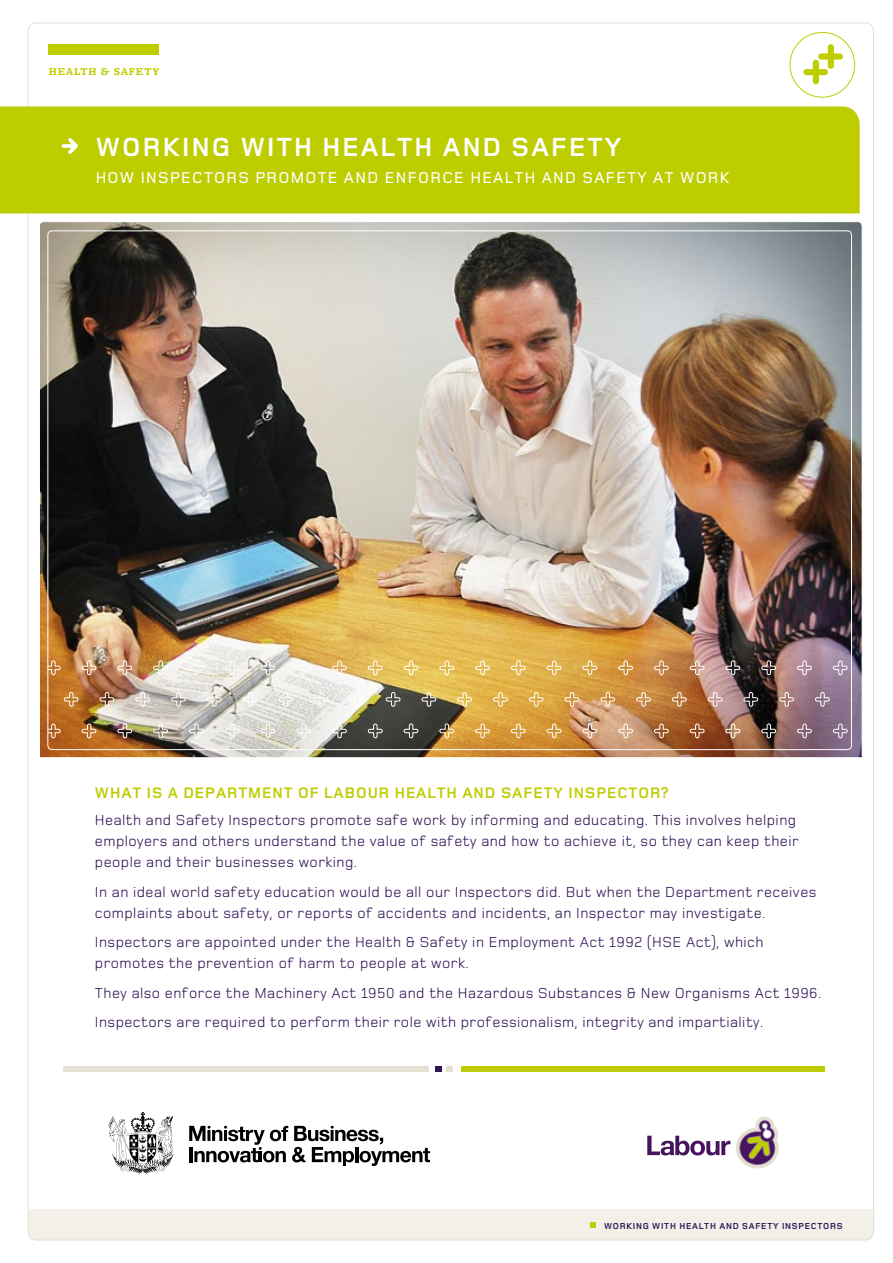
<style>
.page{position:relative;width:893px;height:1263px;background:#fff}
.page>*{position:absolute;margin:0;border:0;box-sizing:border-box;transform-origin:0 0}
.t1{font:700 27.15px "Foundry Monoline";letter-spacing:.08em;color:#fff}
.t2{font:500 16.2px "Foundry Monoline";letter-spacing:.08em;color:#fff}
.t3{font:700 15.75px "Foundry Monoline";letter-spacing:.06em;color:#bdcd00}
.t4{font:15px/21px "Foundry Monoline";letter-spacing:.03em;color:#2f1354}
.t5{font:900 10.5px "Egyptienne F";letter-spacing:.06em;color:#bdcd00}
.t6{font:700 9px "Foundry Monoline";letter-spacing:.08em;color:#2f1354}
</style>
<div class="page">
<div style="left:28px;top:1209px;width:846px;height:31px;background:#f2f0e8"></div>
<svg style="left:590px;top:1223px;width:5px;height:5px"></svg>
<div style="left:0;top:106px;width:860px;height:107px;background:#bdcd00"></div>
<div style="left:462px;top:1066px;width:363px;height:5px;background:#bdcd00"></div>
<div style="left:63px;top:1066px;width:366px;height:5px;background:#e4e1d2"></div>
<svg style="left:435px;top:1066px;width:17px;height:5px"></svg>
<svg style="left:61px;top:138px;width:17px;height:16px"></svg>
<div style="left:49px;top:44px;width:110px;height:11px;background:#bdcd00"></div>
<img style="left:41px;top:223px;width:819px;height:534px">
<svg style="left:49px;top:724px;width:12px;height:14px"></svg>
<svg style="left:261px;top:724px;width:14px;height:14px"></svg>
<svg style="left:332px;top:724px;width:15px;height:14px"></svg>
<svg style="left:690px;top:724px;width:14px;height:14px"></svg>
<svg style="left:833px;top:724px;width:14px;height:14px"></svg>
<svg style="left:82px;top:660px;width:14px;height:15px"></svg>
<svg style="left:189px;top:660px;width:15px;height:15px"></svg>
<svg style="left:225px;top:660px;width:14px;height:15px"></svg>
<svg style="left:350px;top:692px;width:15px;height:15px"></svg>
<svg style="left:386px;top:692px;width:14px;height:15px"></svg>
<svg style="left:457px;top:692px;width:15px;height:15px"></svg>
<svg style="left:672px;top:692px;width:15px;height:15px"></svg>
<svg style="left:708px;top:692px;width:14px;height:15px"></svg>
<svg style="left:82px;top:724px;width:14px;height:14px"></svg>
<svg style="left:296px;top:724px;width:15px;height:14px"></svg>
<svg style="left:404px;top:724px;width:14px;height:14px"></svg>
<svg style="left:439px;top:724px;width:15px;height:14px"></svg>
<svg style="left:547px;top:724px;width:14px;height:14px"></svg>
<svg style="left:726px;top:724px;width:14px;height:14px"></svg>
<svg style="left:153px;top:660px;width:15px;height:15px"></svg>
<svg style="left:261px;top:660px;width:14px;height:15px"></svg>
<svg style="left:332px;top:660px;width:15px;height:15px"></svg>
<svg style="left:475px;top:660px;width:15px;height:15px"></svg>
<svg style="left:618px;top:660px;width:15px;height:15px"></svg>
<svg style="left:654px;top:660px;width:15px;height:15px"></svg>
<svg style="left:726px;top:660px;width:14px;height:15px"></svg>
<svg style="left:64px;top:692px;width:14px;height:15px"></svg>
<svg style="left:100px;top:692px;width:14px;height:15px"></svg>
<svg style="left:171px;top:692px;width:15px;height:15px"></svg>
<svg style="left:207px;top:692px;width:15px;height:15px"></svg>
<svg style="left:529px;top:692px;width:14px;height:15px"></svg>
<svg style="left:779px;top:692px;width:15px;height:15px"></svg>
<svg style="left:118px;top:724px;width:14px;height:14px"></svg>
<svg style="left:153px;top:724px;width:15px;height:14px"></svg>
<svg style="left:189px;top:724px;width:15px;height:14px"></svg>
<svg style="left:225px;top:724px;width:14px;height:14px"></svg>
<svg style="left:368px;top:724px;width:14px;height:14px"></svg>
<svg style="left:475px;top:724px;width:15px;height:14px"></svg>
<svg style="left:511px;top:724px;width:15px;height:14px"></svg>
<svg style="left:583px;top:724px;width:14px;height:14px"></svg>
<svg style="left:618px;top:724px;width:15px;height:14px"></svg>
<svg style="left:654px;top:724px;width:15px;height:14px"></svg>
<svg style="left:761px;top:724px;width:15px;height:14px"></svg>
<svg style="left:797px;top:724px;width:15px;height:14px"></svg>
<svg style="left:49px;top:660px;width:12px;height:15px"></svg>
<svg style="left:118px;top:660px;width:14px;height:15px"></svg>
<svg style="left:296px;top:660px;width:15px;height:15px"></svg>
<svg style="left:368px;top:660px;width:14px;height:15px"></svg>
<svg style="left:404px;top:660px;width:14px;height:15px"></svg>
<svg style="left:439px;top:660px;width:15px;height:15px"></svg>
<svg style="left:511px;top:660px;width:15px;height:15px"></svg>
<svg style="left:547px;top:660px;width:14px;height:15px"></svg>
<svg style="left:583px;top:660px;width:14px;height:15px"></svg>
<svg style="left:690px;top:660px;width:14px;height:15px"></svg>
<svg style="left:761px;top:660px;width:15px;height:15px"></svg>
<svg style="left:797px;top:660px;width:15px;height:15px"></svg>
<svg style="left:833px;top:660px;width:14px;height:15px"></svg>
<svg style="left:135px;top:692px;width:15px;height:15px"></svg>
<svg style="left:243px;top:692px;width:14px;height:15px"></svg>
<svg style="left:278px;top:692px;width:15px;height:15px"></svg>
<svg style="left:314px;top:692px;width:15px;height:15px"></svg>
<svg style="left:422px;top:692px;width:14px;height:15px"></svg>
<svg style="left:493px;top:692px;width:15px;height:15px"></svg>
<svg style="left:565px;top:692px;width:14px;height:15px"></svg>
<svg style="left:600px;top:692px;width:15px;height:15px"></svg>
<svg style="left:636px;top:692px;width:15px;height:15px"></svg>
<svg style="left:743px;top:692px;width:15px;height:15px"></svg>
<svg style="left:815px;top:692px;width:15px;height:15px"></svg>
<svg style="left:803px;top:44px;width:40px;height:40px"></svg>
<div style="left:790px;top:32px;width:65px;height:66px;border:1px solid #bdcd00;border-radius:50%"></div>
<svg style="left:189px;top:1126px;width:241px;height:40px"></svg>
<svg style="left:109px;top:1112px;width:65px;height:62px"></svg>
<svg style="left:647px;top:1116px;width:132px;height:53px"></svg>
<p class="t5" style="left:49px;top:66px;width:112px">HEALTH &amp; SAFETY</p>
<h1 class="t1" style="left:96px;top:132px;width:527px">WORKING WITH HEALTH AND SAFETY</h1>
<p class="t2" style="left:96px;top:169px;width:636px">HOW INSPECTORS PROMOTE AND ENFORCE HEALTH AND SAFETY AT WORK</p>
<p class="t3" style="left:95px;top:784px;width:27px">WHAT</p>
<p class="t3" style="left:147px;top:784px;width:60px">IS A DEPART</p>
<p class="t3" style="left:248px;top:784px;width:25px">MENT</p>
<p class="t3" style="left:298px;top:784px;width:119px">OF LABOUR HEALTH</p>
<p class="t3" style="left:462px;top:784px;width:12px">AND</p>
<p class="t3" style="left:501px;top:784px;width:23px">SAFETY</p>
<p class="t3" style="left:569px;top:784px;width:17px">INSPECTOR</p>
<p class="t3" style="left:661px;top:784px;width:9px">?</p>
<p class="t4" style="left:95px;top:809px;width:705px">Health and Safety Inspectors promote safe work by informing and educating. This involves helping employers and others understand the value of safety and how to achieve it, so they can keep their people and their businesses working.</p>
<p class="t4" style="left:95px;top:881px;width:723px">In an ideal world safety education would be all our Inspectors did. But when the Department receives complaints about safety, or reports of accidents and incidents, an Inspector may investigate.</p>
<p class="t4" style="left:95px;top:931px;width:670px">Inspectors are appointed under the Health &amp; Safety in Employment Act 1992 (HSE Act), which promotes the prevention of harm to people at work.</p>
<p class="t4" style="left:95px;top:978px;width:728px;line-height:29.5px">They also enforce the Machinery Act 1950 and the Hazardous Substances &amp; New Organisms Act 1996.<br>Inspectors are required to perform their role with professionalism, integrity and impartiality.</p>
<p class="t6" style="left:604px;top:1221px;width:240px">WORKING WITH HEALTH AND SAFETY INSPECTORS</p>
</div>
